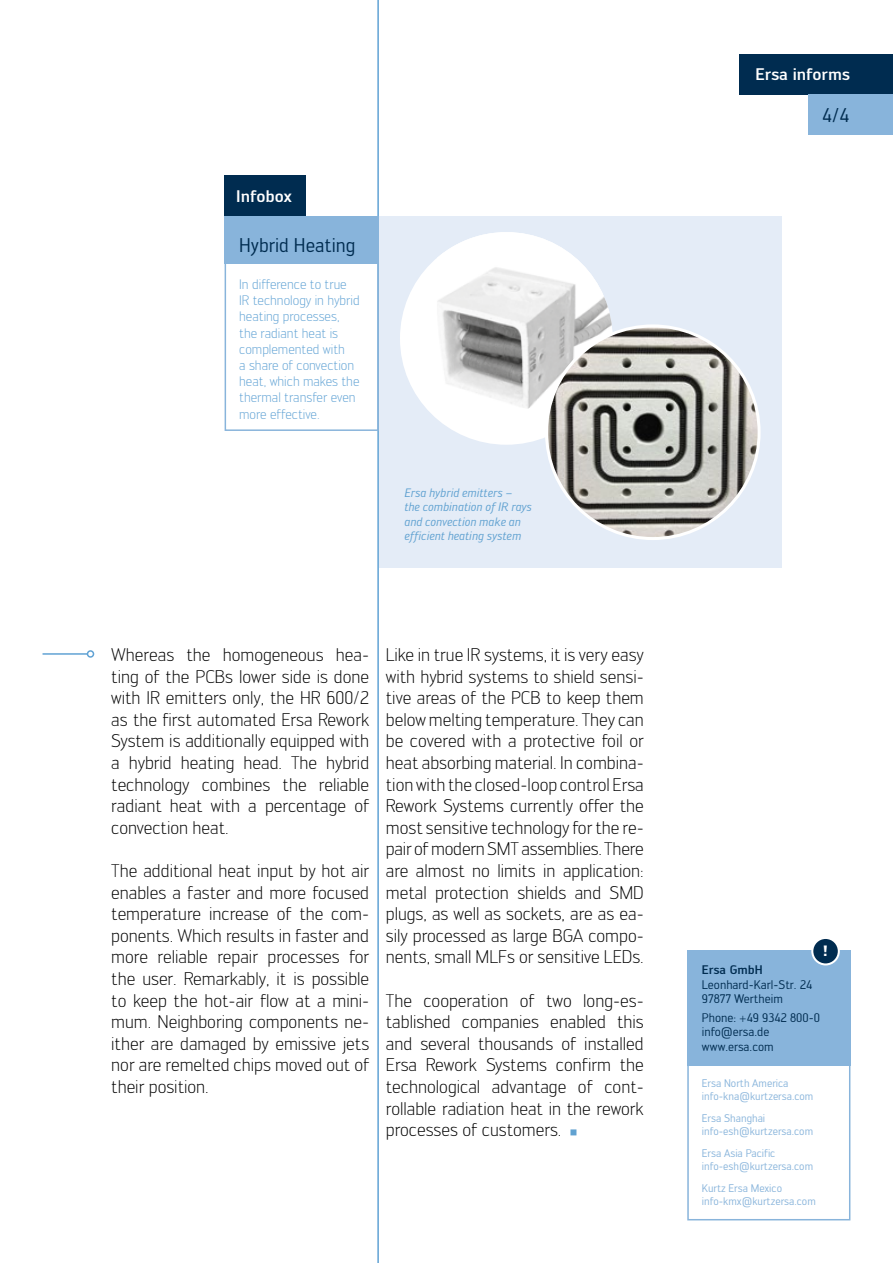
<style>
.page{position:relative;width:893px;height:1263px;background:#fff}
.page>*{position:absolute;margin:0;border:0;box-sizing:border-box;transform-origin:0 0}
.t1{font:19.5px "Engel";color:#002c50}
.t2{font:300 18px/21.6px "Engel";color:#000;text-align:justify}
.t3{font:500 16.5px "Engel";color:#fff}
.t4{font:700 14.7px "Engel";color:#fff}
.t5{font:300 13.5px/16.2px "Engel";color:#60a2d4}
.t6{font:12.3px/14.7px "Engel";color:#002c50}
.t7{font:500 12.3px "Engel";color:#002c50}
.t8{font:italic 12px/14.4px "Engel";color:#61a2d1}
.t9{font:10.8px/13px "Engel";color:#88b4db}
</style>
<div class="page">
<div style="left:739px;top:54px;width:154px;height:40px;background:#002c50"></div>
<div style="left:808px;top:94px;width:85px;height:41px;background:#88b4db"></div>
<div style="left:687px;top:950px;width:163px;height:270px;border:2px solid #88b4db"></div>
<div style="left:687px;top:950px;width:163px;height:115px;background:#88b4db"></div>
<div style="left:812px;top:938px;width:27px;height:26px;background:#002c50;border-radius:50%"></div>
<div style="left:811px;top:937px;width:29px;height:28px;border:2px solid #fff;border-radius:50%"></div>
<hr style="left:377px;top:0;width:2px;height:1263px;background:#60a2d4">
<hr style="left:43px;top:653px;width:45px;height:2px;background:#60a2d4">
<div style="left:87px;top:650px;width:7px;height:8px;border:2px solid #60a2d4;border-radius:50%"></div>
<svg style="left:570px;top:1129px;width:6px;height:6px"></svg>
<div style="left:225px;top:216px;width:154px;height:215px;border:2px solid #88b4db"></div>
<div style="left:225px;top:216px;width:154px;height:47px;background:#88b4db"></div>
<div style="left:225px;top:176px;width:81px;height:40px;background:#002c50"></div>
<div style="left:379px;top:216px;width:403px;height:351px;background:#e4ecf7"></div>
<div style="left:400px;top:232px;width:213px;height:213px;background:#fff;border-radius:50%"></div>
<img style="left:437px;top:232px;width:176px;height:177px">
<img style="left:546px;top:326px;width:213px;height:212px;border-radius:106px">
<p class="t3" style="left:236px;top:186px;width:57px">Infobox</p>
<p class="t1" style="left:239px;top:234px;width:118px">Hybrid Heating</p>
<p class="t5" style="left:239px;top:276px;width:122px">In difference to true<br>IR technology in hybrid heating processes, the radiant heat is complemented with<br>a share of convection heat, which makes the thermal transfer even more effective.</p>
<p class="t8" style="left:404px;top:486px;width:129px">Ersa hybrid emitters –<br>the combination of IR rays and convection make an efficient heating system</p>
<p class="t2" style="left:111px;top:644px;width:259px">Whereas the homogeneous hea&shy;ting of the PCBs lower side is done with IR emitters only, the HR 600/2 as the first automated Ersa Rework System is additionally equipped with a hybrid heating head. The hybrid technology combines the reliable radiant heat with a percentage of convection heat.</p>
<p class="t2" style="left:111px;top:860px;width:259px">The additional heat input by hot air enables a faster and more focused temperature increase of the com&shy;ponents. Which results in faster and more reliable repair processes for the user. Remarkably, it is possible to keep the hot-air flow at a mini&shy;mum. Neighboring components ne&shy;ither are damaged by emissive jets nor are remelted chips moved out of their position.</p>
<p class="t2" style="left:386px;top:644px;width:259px">Like in true IR systems, it is very easy with hybrid systems to shield sensi&shy;tive areas of the PCB to keep them below melting temperature. They can be covered with a protective foil or heat absorbing material. In combina&shy;tion with the closed-loop control Ersa Rework Systems currently offer the most sensitive technology for the re&shy;pair of modern SMT assemblies. There are almost no limits in application: metal protection shields and SMD plugs, as well as sockets, are as ea&shy;sily processed as large BGA compo&shy;nents, small MLFs or sensitive LEDs.</p>
<p class="t2" style="left:386px;top:989px;width:259px">The cooperation of two long-es&shy;tablished companies enabled this and several thousands of installed Ersa Rework Systems confirm the technological advantage of cont&shy;rollable radiation heat in the rework processes of customers.</p>
<p class="t3" style="left:755px;top:65px;width:96px">Ersa informs</p>
<p class="t1" style="left:822px;top:104px;width:29px">4/4</p>
<p class="t4" style="left:823px;top:942px;width:7px">!</p>
<p class="t7" style="left:702px;top:962px;width:62px">Ersa GmbH</p>
<p class="t6" style="left:702px;top:977px;width:112px">Leonhard-Karl-Str. 24<br>97877 Wertheim</p>
<p class="t6" style="left:702px;top:1010px;width:120px">Phone: +49 9342 800-0 info@ersa.de www.ersa.com</p>
<p class="t9" style="left:702px;top:1076px;width:113px">Ersa North America info-kna@kurtzersa.com</p>
<p class="t9" style="left:702px;top:1111px;width:113px">Ersa Shanghai info-esh@kurtzersa.com</p>
<p class="t9" style="left:702px;top:1146px;width:113px">Ersa Asia Pacific info-esh@kurtzersa.com</p>
<p class="t9" style="left:702px;top:1181px;width:115px">Kurtz Ersa Mexico info-kmx@kurtzersa.com</p>
</div>
